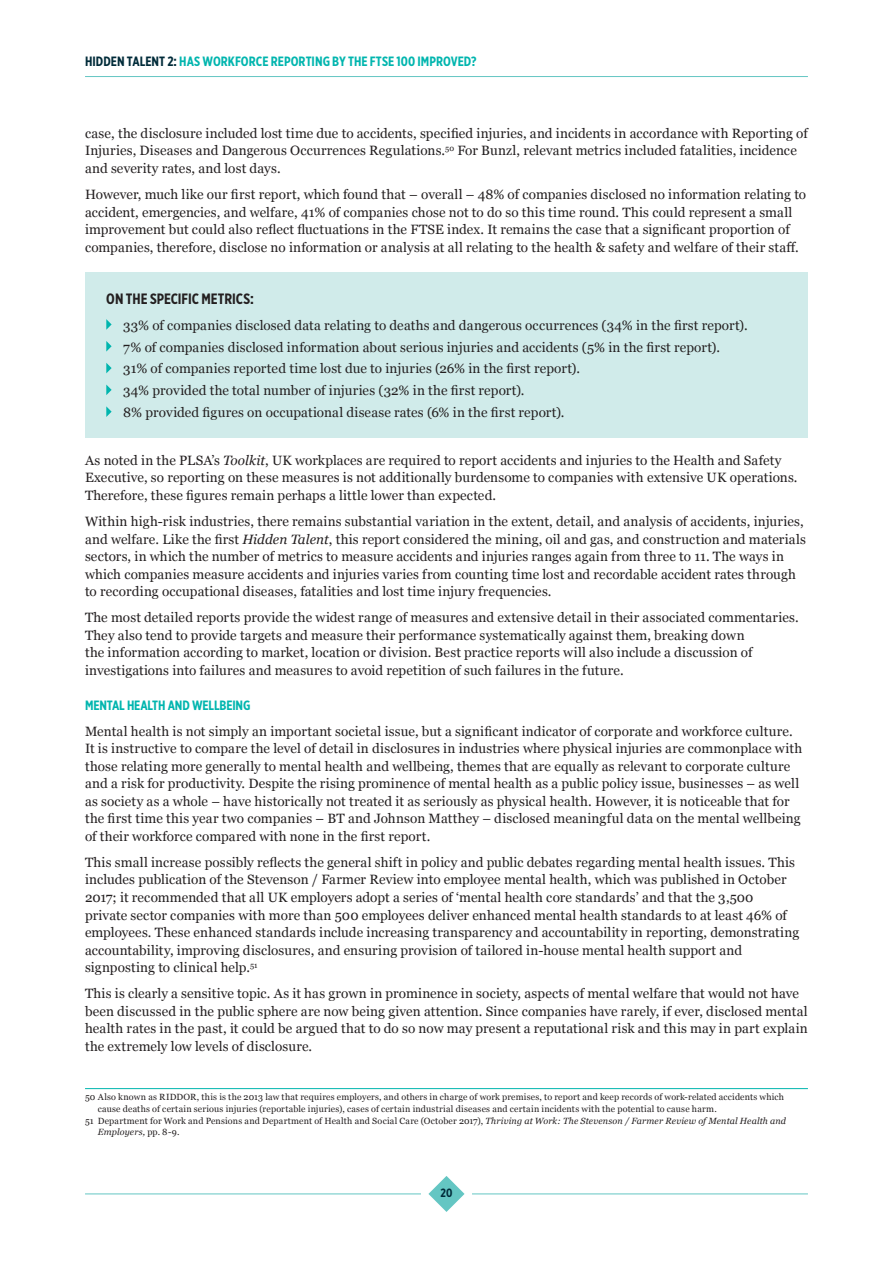
<style>
.page{position:relative;width:893px;height:1263px;background:#fff}
.page>*{position:absolute;margin:0;border:0;box-sizing:border-box;transform-origin:0 0}
.t1{font:700 15px "Gotham X Narrow";color:#231f20}
.t2{font:13.5px/17.5px "Georgia";letter-spacing:.01em;color:#231f20}
.t3{font:700 13.5px "Gotham X Narrow";color:#00b5ae}
.t4{font:700 12px "Gotham X Narrow";color:#002b39}
.t5{font:9px "Georgia";letter-spacing:.02em;color:#231f20}
.t6{font:italic 9px "Georgia";letter-spacing:.015em;color:#231f20}
.s1{color:#002b39}
.s2{font-style:italic}
.s3{font-style:normal}
</style>
<div class="page">
<div style="left:85px;top:272px;width:723px;height:166px;background:#d0ebea"></div>
<svg style="left:106px;top:319px;width:6px;height:11px"></svg>
<svg style="left:106px;top:341px;width:6px;height:11px"></svg>
<svg style="left:106px;top:363px;width:6px;height:10px"></svg>
<svg style="left:106px;top:385px;width:6px;height:10px"></svg>
<svg style="left:106px;top:406px;width:6px;height:11px"></svg>
<hr style="left:85px;top:1088px;width:723px;height:1px;background:#00b5ae">
<hr style="left:85px;top:1193px;width:336px;height:1px;background:#64c6c3">
<svg style="left:428px;top:1176px;width:36px;height:36px"></svg>
<hr style="left:85px;top:76px;width:723px;height:1px;background:#64c6c3">
<hr style="left:472px;top:1193px;width:336px;height:1px;background:#64c6c3">
<p class="t3" style="left:85px;top:53px;width:393px"><span class="s1">HIDDEN TALENT 2:</span> HAS WORKFORCE REPORTING BY THE FTSE 100 IMPROVED?</p>
<p class="t2" style="left:85px;top:124px;width:724px">case, the disclosure included lost time due to accidents, specified injuries, and incidents in accordance with Reporting of<br>Injuries, Diseases and Dangerous Occurrences Regulations.<sup>50</sup> For Bunzl, relevant metrics included fatalities, incidence and severity rates, and lost days.</p>
<p class="t2" style="left:85px;top:185px;width:723px">However, much like our first report, which found that – overall – 48% of companies disclosed no information relating to accident, emergencies, and welfare, 41% of companies chose not to do so this time round. This could represent a small improvement but could also reflect fluctuations in the FTSE index. It remains the case that a significant proportion of companies, therefore, disclose no information or analysis at all relating to the health &amp; safety and welfare of their staff.</p>
<p class="t1" style="left:106px;top:289px;width:149px">ON THE SPECIFIC METRICS:</p>
<p class="t2" style="left:123px;top:314px;width:626px;line-height:21.8px">33% of companies disclosed data relating to deaths and dangerous occurrences (34% in the first report).<br>7% of companies disclosed information about serious injuries and accidents (5% in the first report).<br>31% of companies reported time lost due to injuries (26% in the first report).<br>34% provided the total number of injuries (32% in the first report).<br>8% provided figures on occupational disease rates (6% in the first report).</p>
<p class="t2" style="left:85px;top:451px;width:714px">As noted in the PLSA’s <span class="s2">Toolkit</span>, UK workplaces are required to report accidents and injuries to the Health and Safety<br>Executive, so reporting on these measures is not additionally burdensome to companies with extensive UK operations.<br>Therefore, these figures remain perhaps a little lower than expected.</p>
<p class="t2" style="left:85px;top:512px;width:722px">Within high-risk industries, there remains substantial variation in the extent, detail, and analysis of accidents, injuries, and welfare. Like the first <span class="s2">Hidden Talent</span>, this report considered the mining, oil and gas, and construction and materials sectors, in which the number of metrics to measure accidents and injuries ranges again from three to 11. The ways in which companies measure accidents and injuries varies from counting time lost and recordable accident rates through to recording occupational diseases, fatalities and lost time injury frequencies.</p>
<p class="t2" style="left:85px;top:608px;width:715px">The most detailed reports provide the widest range of measures and extensive detail in their associated commentaries.<br>They also tend to provide targets and measure their performance systematically against them, breaking down<br>the information according to market, location or division. Best practice reports will also include a discussion of investigations into failures and measures to avoid repetition of such failures in the future.</p>
<p class="t3" style="left:85px;top:696px;width:167px">MENTAL HEALTH AND WELLBEING</p>
<p class="t2" style="left:85px;top:721px;width:719px">Mental health is not simply an important societal issue, but a significant indicator of corporate and workforce culture.<br>It is instructive to compare the level of detail in disclosures in industries where physical injuries are commonplace with those relating more generally to mental health and wellbeing, themes that are equally as relevant to corporate culture and a risk for productivity. Despite the rising prominence of mental health as a public policy issue, businesses – as well as society as a whole – have historically not treated it as seriously as physical health. However, it is noticeable that for the first time this year two companies – BT and Johnson Matthey – disclosed meaningful data on the mental wellbeing of their workforce compared with none in the first report.</p>
<p class="t2" style="left:85px;top:853px;width:716px">This small increase possibly reflects the general shift in policy and public debates regarding mental health issues. This includes publication of the Stevenson / Farmer Review into employee mental health, which was published in October 2017; it recommended that all UK employers adopt a series of ‘mental health core standards’ and that the 3,500<br>private sector companies with more than 500 employees deliver enhanced mental health standards to at least 46% of employees. These enhanced standards include increasing transparency and accountability in reporting, demonstrating accountability, improving disclosures, and ensuring provision of tailored in-house mental health support and signposting to clinical help.<sup>51</sup></p>
<p class="t2" style="left:85px;top:984px;width:724px">This is clearly a sensitive topic. As it has grown in prominence in society, aspects of mental welfare that would not have been discussed in the public sphere are now being given attention. Since companies have rarely, if ever, disclosed mental health rates in the past, it could be argued that to do so now may present a reputational risk and this may in part explain the extremely low levels of disclosure.</p>
<p class="t5" style="left:85px;top:1091px;width:701px">50 Also known as RIDDOR, this is the 2013 law that requires employers, and others in charge of work premises, to report and keep records of work-related accidents which</p>
<p class="t5" style="left:98px;top:1102px;width:620px">cause deaths of certain serious injuries (reportable injuries), cases of certain industrial diseases and certain incidents with the potential to cause harm.</p>
<p class="t5" style="left:85px;top:1114px;width:702px">51 Department for Work and Pensions and Department of Health and Social Care (October 2017), <span class="s2">Thriving at Work: The Stevenson / Farmer Review of Mental Health and</span></p>
<p class="t6" style="left:98px;top:1126px;width:83px">Employers, <span class="s3">pp. 8-9.</span></p>
<p class="t4" style="left:441px;top:1185px;width:13px">20</p>
</div>
